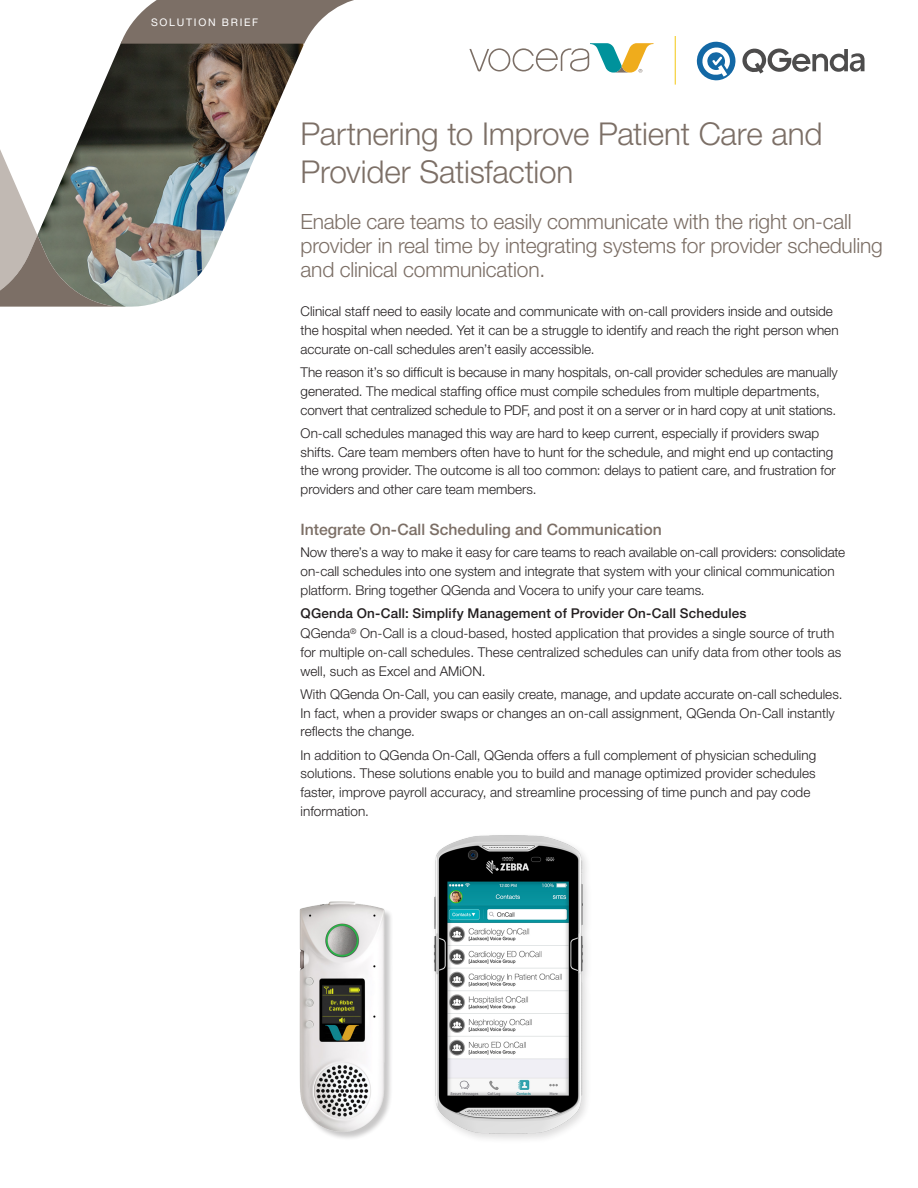
<style>
.page{position:relative;width:918px;height:1188px;background:#fff}
.page>*{position:absolute;margin:0;border:0;box-sizing:border-box;transform-origin:0 0}
.t1{font:300 31.5px/37.8px "Helvetica Neue LT Std";letter-spacing:-.005em;color:#7c6f66}
.t2{font:300 21px/24px "Helvetica Neue LT Std";letter-spacing:-.01em;color:#7c6f66}
.t3{font:500 15.75px "Helvetica Neue LT Std";color:#7c6f66}
.t4{font:300 13.5px/18.8px "Helvetica Neue LT Std";color:#231f20}
.sub_sub_head{font:500 13.5px "Helvetica Neue LT Std";letter-spacing:.01em;color:#231f20}
.t5{font:10.5px "Helvetica Neue LT Std";letter-spacing:.165em;color:#fff}
</style>
<div class="page">
<img style="left:435px;top:835px;width:153px;height:304px">
<img style="left:88px;top:43px;width:215px;height:264px">
<svg style="left:0;top:118px;width:122px;height:189px"></svg>
<svg style="left:121px;top:0;width:233px;height:44px"></svg>
<img style="left:299px;top:886px;width:174px;height:253px">
<svg style="left:742px;top:48px;width:123px;height:26px"></svg>
<svg style="left:696px;top:41px;width:40px;height:40px"></svg>
<hr style="left:675px;top:36px;width:1px;height:49px;background:#f3c712">
<svg style="left:469px;top:43px;width:185px;height:30px"></svg>
<p class="t5" style="left:151px;top:16px;width:109px">SOLUTION BRIEF</p>
<p class="t1" style="left:301px;top:114px;width:524px">Partnering to Improve Patient Care and<br>Provider Satisfaction</p>
<p class="t2" style="left:301px;top:209px;width:584px">Enable care teams to easily communicate with the right on-call provider in real time by integrating systems for provider scheduling and clinical communication.</p>
<p class="t4" style="left:301px;top:302px;width:540px">Clinical staff need to easily locate and communicate with on-call providers inside and outside the hospital when needed. Yet it can be a struggle to identify and reach the right person when accurate on-call schedules aren’t easily accessible.</p>
<p class="t4" style="left:301px;top:363px;width:539px">The reason it’s so difficult is because in many hospitals, on-call provider schedules are manually generated. The medical staffing office must compile schedules from multiple departments, convert that centralized schedule to PDF, and post it on a server or in hard copy at unit stations.</p>
<p class="t4" style="left:301px;top:423px;width:537px">On-call schedules managed this way are hard to keep current, especially if providers swap shifts. Care team members often have to hunt for the schedule, and might end up contacting the wrong provider. The outcome is all too common: delays to patient care, and frustration for providers and other care team members.</p>
<p class="t3" style="left:301px;top:520px;width:363px">Integrate On-Call Scheduling and Communication</p>
<p class="t4" style="left:301px;top:543px;width:546px">Now there’s a way to make it easy for care teams to reach available on-call providers: consolidate on-call schedules into one system and integrate that system with your clinical communication platform. Bring together QGenda and Vocera to unify your care teams.</p>
<p class="sub_sub_head" style="left:301px;top:605px;width:447px">QGenda On-Call: Simplify Management of Provider On-Call Schedules</p>
<p class="t4" style="left:301px;top:624px;width:542px">QGenda<sup>®</sup> On-Call is a cloud-based, hosted application that provides a single source of truth for multiple on-call schedules. These centralized schedules can unify data from other tools as well, such as Excel and AMiON.</p>
<p class="t4" style="left:301px;top:684px;width:543px">With QGenda On-Call, you can easily create, manage, and update accurate on-call schedules.<br>In fact, when a provider swaps or changes an on-call assignment, QGenda On-Call instantly reflects the change.</p>
<p class="t4" style="left:301px;top:745px;width:517px">In addition to QGenda On-Call, QGenda offers a full complement of physician scheduling solutions. These solutions enable you to build and manage optimized provider schedules faster, improve payroll accuracy, and streamline processing of time punch and pay code information.</p>
</div>
